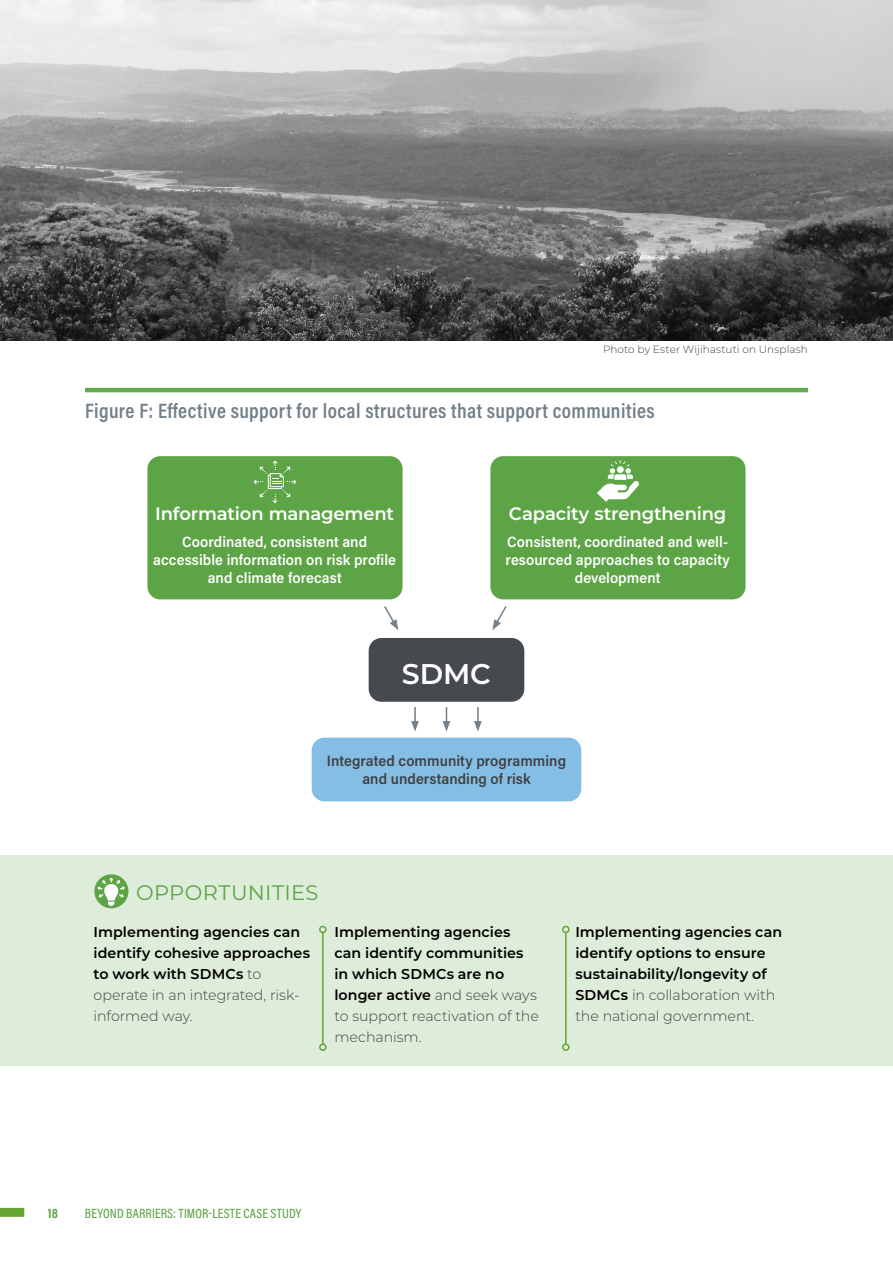
<style>
.page{position:relative;width:893px;height:1263px;background:#fff}
.page>*{position:absolute;margin:0;border:0;box-sizing:border-box;transform-origin:0 0}
.t1{font:600 28.5px "Montserrat";color:#fff}
.t2{font:600 21px "Acumin Pro Cond";letter-spacing:.02em;color:#72808a}
.t3{font:21px "Montserrat";letter-spacing:.02em;color:#5ca445}
.t4{font:600 18px "Montserrat";letter-spacing:-.01em;color:#fff}
.t5{font:600 15px/18px "Acumin Pro Semi Cond";letter-spacing:.005em;color:#fff;text-align:center}
.t6{font:600 15px/18px "Acumin Pro Semi Cond";letter-spacing:.005em;color:#414042;text-align:center}
.t7{font:600 14.25px/21px "Montserrat";color:#000}
.t8{font:500 13.5px "Acumin Pro Cond";letter-spacing:.01em;color:#5ca445}
.t9{font:700 13.5px "Acumin Pro Cond";color:#5ca445}
.t10{font:300 10.5px "Montserrat";letter-spacing:.01em;color:#414042}
.s1{font-weight:300;color:#414042}
</style>
<div class="page">
<div style="left:0;top:1208px;width:24px;height:9px;background:#66a630"></div>
<div style="left:0;top:855px;width:893px;height:211px;background:#deedda"></div>
<hr style="left:85px;top:388px;width:723px;height:4px;background:#5faa4c">
<div style="left:312px;top:738px;width:269px;height:63px;background:#85bee4;border-radius:13px"></div>
<div style="left:369px;top:638px;width:155px;height:64px;background:#46494d;border-radius:13px"></div>
<div style="left:147px;top:456px;width:256px;height:143px;background:#5ca445;border-radius:13px"></div>
<svg style="left:254px;top:460px;width:42px;height:43px"></svg>
<div style="left:490px;top:456px;width:255px;height:143px;background:#5ca445;border-radius:13px"></div>
<svg style="left:597px;top:460px;width:42px;height:42px"></svg>
<svg style="left:384px;top:606px;width:14px;height:24px"></svg>
<svg style="left:492px;top:606px;width:15px;height:24px"></svg>
<svg style="left:443px;top:707px;width:7px;height:25px"></svg>
<svg style="left:411px;top:707px;width:8px;height:25px"></svg>
<svg style="left:474px;top:707px;width:8px;height:25px"></svg>
<svg style="left:94px;top:874px;width:34px;height:34px"></svg>
<svg style="left:98px;top:878px;width:27px;height:28px"></svg>
<hr style="left:322px;top:932px;width:2px;height:112px;background:#66a630">
<div style="left:319px;top:926px;width:8px;height:7px;border:2px solid #66a630;border-radius:50%"></div>
<div style="left:319px;top:1043px;width:8px;height:8px;border:2px solid #66a630;border-radius:50%"></div>
<hr style="left:565px;top:932px;width:2px;height:112px;background:#66a630">
<div style="left:562px;top:926px;width:8px;height:7px;border:2px solid #66a630;border-radius:50%"></div>
<div style="left:562px;top:1043px;width:8px;height:8px;border:2px solid #66a630;border-radius:50%"></div>
<img style="left:0;top:0;width:893px;height:340px">
<p class="t10" style="left:603px;top:342px;width:206px">Photo by Ester Wijihastuti on Unsplash</p>
<h2 class="t2" style="left:85px;top:397px;width:571px">Figure F: Effective support for local structures that support communities</h2>
<p class="t4" style="left:155px;top:501px;width:240px">Information management</p>
<p class="t5" style="left:153px;top:532px;width:244px">Coordinated, consistent and accessible information on risk profile and climate forecast</p>
<p class="t4" style="left:509px;top:501px;width:219px">Capacity strengthening</p>
<p class="t5" style="left:506px;top:532px;width:226px">Consistent, coordinated and well&shy;resourced approaches to capacity development</p>
<h1 class="t1" style="left:402px;top:653px;width:91px">SDMC</h1>
<p class="t6" style="left:327px;top:751px;width:241px">Integrated community programming and understanding of risk</p>
<h2 class="t3" style="left:136px;top:878px;width:184px">OPPORTUNITIES</h2>
<p class="t7" style="left:94px;top:921px;width:218px">Implementing agencies can identify cohesive approaches to work with SDMCs <span class="s1">to operate in an integrated, risk&shy;informed way.</span></p>
<p class="t7" style="left:334px;top:921px;width:206px">Implementing agencies can identify communities in which SDMCs are no longer active <span class="s1">and seek ways to support reactivation of the mechanism.</span></p>
<p class="t7" style="left:575px;top:921px;width:208px">Implementing agencies can identify options to ensure sustainability/longevity of<br>SDMCs <span class="s1">in collaboration with the national government.</span></p>
<p class="t9" style="left:48px;top:1204px;width:12px">18</p>
<p class="t8" style="left:85px;top:1204px;width:218px">BEYOND BARRIERS: TIMOR-LESTE CASE STUDY</p>
</div>
